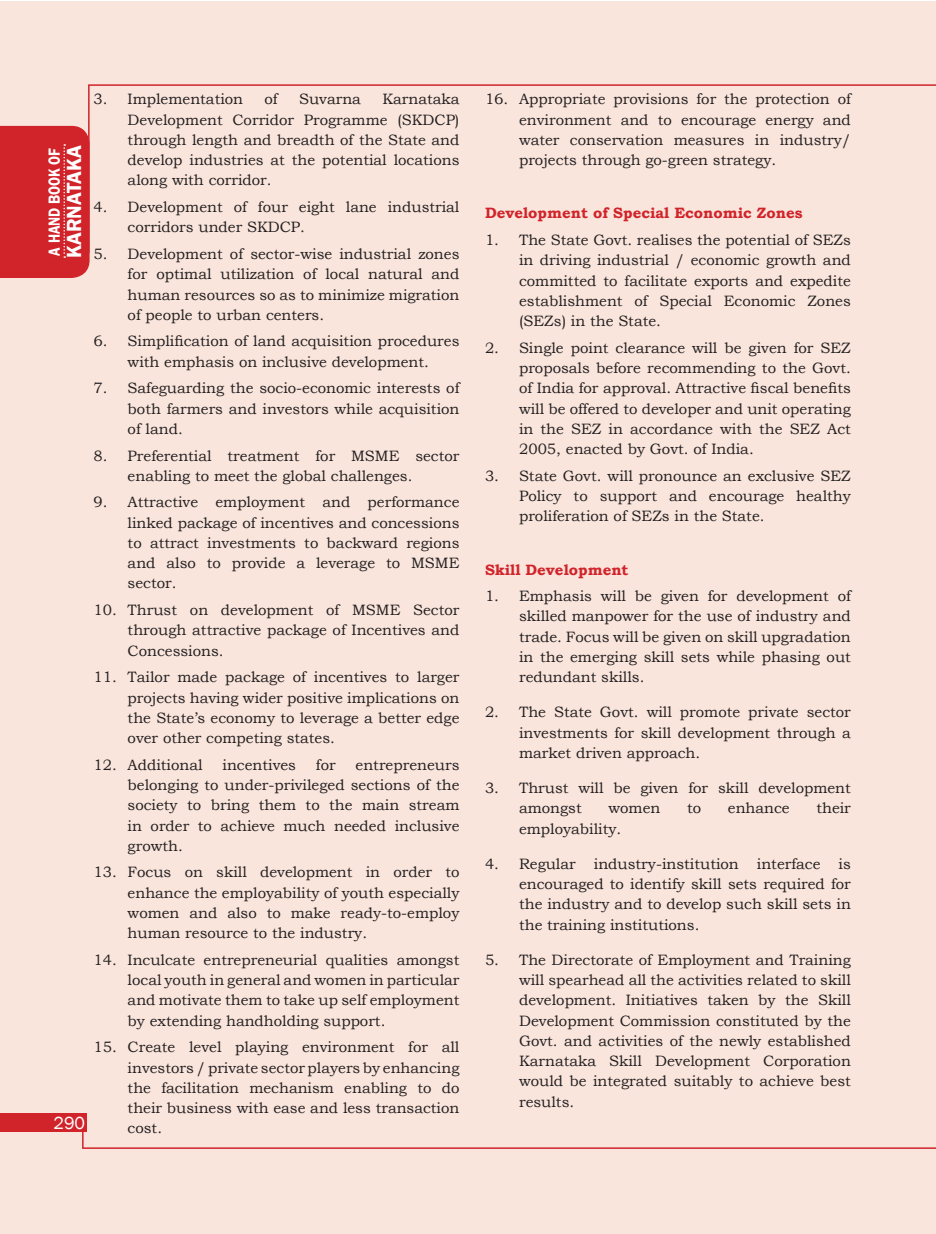
<style>
.page{position:relative;width:936px;height:1234px;background:#fff}
.page>*{position:absolute;margin:0;border:0;box-sizing:border-box;transform-origin:0 0}
.t1{font:600 21px "Franklin Gothic";color:#fff}
.t2{font:18px "Franklin Gothic";color:#fff}
.t3{font:600 16.5px "Franklin Gothic";color:#fff;scale:.85 1}
.t4{font:15px/20.2px "Bookman Old Style";color:#231f20;text-align:justify}
.t5{font:700 15px "Bookman Old Style";color:#d1232a}
</style>
<div class="page">
<div style="left:1px;top:1px;width:934px;height:1231px;background:#f9e5dc"></div>
<hr style="left:88px;top:84px;width:847px;height:2px;background:#d1232a">
<hr style="left:88px;top:85px;width:2px;height:168px;background:#d1232a">
<hr style="left:82px;top:1147px;width:853px;height:1px;background:#d1232a">
<div style="left:0;top:126px;width:90px;height:152px;background:#d1232a"></div>
<svg style="left:82px;top:1131px;width:2px;height:16px"></svg>
<div style="left:0;top:1112px;width:86px;height:19px;background:#d1232a"></div>
<p class="t3" style="left:44px;top:255px;width:128px;rotate:-90deg">a HAND BOOK OF</p>
<p class="t1" style="left:61px;top:258px;width:115px;rotate:-90deg">KARNATAKA</p>
<p class="t2" style="left:53px;top:1111px;width:33px">290</p>
<p class="t4" style="left:128px;top:89px;width:333px;text-indent:255px">Karnataka Development Corridor Programme (SKDCP) through length and breadth of the State and develop industries at the potential locations along with corridor.</p>
<p class="t4" style="left:128px;top:197px;width:333px;text-indent:-34px">4. Development of four eight lane industrial corridors under SKDCP.</p>
<p class="t4" style="left:128px;top:244px;width:333px;text-indent:-34px">5. Development of sector-wise industrial zones for optimal utilization of local natural and human resources so as to minimize migration of people to urban centers.</p>
<p class="t4" style="left:94px;top:331px;width:367px;text-align:center">6. Simplification of land acquisition procedures with emphasis on inclusive development.</p>
<p class="t4" style="left:128px;top:378px;width:333px;text-indent:-34px">7. Safeguarding the socio-economic interests of both farmers and investors while acquisition of land.</p>
<p class="t4" style="left:128px;top:445px;width:333px;text-indent:-34px">8. Preferential treatment for MSME sector enabling to meet the global challenges.</p>
<p class="t4" style="left:128px;top:492px;width:333px;text-indent:-34px">9. Attractive employment and performance linked package of incentives and concessions to attract investments to backward regions and also to provide a leverage to MSME sector.</p>
<p class="t4" style="left:128px;top:599px;width:333px;text-indent:-34px">10. Thrust on development of MSME Sector through attractive package of Incentives and Concessions.</p>
<p class="t4" style="left:128px;top:667px;width:333px;text-indent:-34px">11. Tailor made package of incentives to larger projects having wider positive implications on the State’s economy to leverage a better edge over other competing states.</p>
<p class="t4" style="left:94px;top:754px;width:111px">12. Additional</p>
<p class="t4" style="left:222px;top:754px;width:75px">incentives</p>
<p class="t4" style="left:316px;top:754px;width:21px">for</p>
<p class="t4" style="left:94px;top:89px;width:151px">3. Implementation</p>
<p class="t4" style="left:264px;top:89px;width:15px">of</p>
<p class="t4" style="left:299px;top:89px;width:63px">Suvarna</p>
<p class="t4" style="left:128px;top:754px;width:333px;text-indent:228px">entrepreneurs belonging to under-privileged sections of the society to bring them to the main stream in order to achieve much needed inclusive growth.</p>
<p class="t4" style="left:128px;top:862px;width:333px;text-indent:-34px">13. Focus on skill development in order to enhance the employability of youth especially women and also to make ready-to-employ human resource to the industry.</p>
<p class="t4" style="left:128px;top:949px;width:333px;text-indent:-34px">14. Inculcate entrepreneurial qualities amongst local youth in general and women in particular and motivate them to take up self employment by extending handholding support.</p>
<p class="t4" style="left:128px;top:1036px;width:333px;text-indent:-34px">15. Create level playing environment for all investors / private sector players by enhancing the facilitation mechanism enabling to do their business with ease and less transaction cost.</p>
<p class="t4" style="left:519px;top:89px;width:333px;text-indent:-34px">16. Appropriate provisions for the protection of environment and to encourage energy and water conservation measures in industry/ projects through go-green strategy.</p>
<p class="t5" style="left:485px;top:202px;width:319px">Development of Special Economic Zones</p>
<p class="t4" style="left:519px;top:230px;width:333px;text-indent:-34px">1. The State Govt. realises the potential of SEZs in driving industrial / economic growth and committed to facilitate exports and expedite establishment of Special Economic Zones (SEZs) in the State.</p>
<p class="t4" style="left:519px;top:337px;width:333px;text-indent:-34px">2. Single point clearance will be given for SEZ proposals before recommending to the Govt. of India for approval. Attractive fiscal benefits will be offered to developer and unit operating in the SEZ in accordance with the SEZ Act 2005, enacted by Govt. of India.</p>
<p class="t4" style="left:519px;top:465px;width:333px;text-indent:-34px">3. State Govt. will pronounce an exclusive SEZ Policy to support and encourage healthy proliferation of SEZs in the State.</p>
<p class="t5" style="left:485px;top:558px;width:145px">Skill Development</p>
<p class="t4" style="left:519px;top:586px;width:333px;text-indent:-34px">1. Emphasis will be given for development of skilled manpower for the use of industry and trade. Focus will be given on skill upgradation in the emerging skill sets while phasing out redundant skills.</p>
<p class="t4" style="left:519px;top:702px;width:333px;text-indent:-34px">2. The State Govt. will promote private sector investments for skill development through a market driven approach.</p>
<p class="t4" style="left:519px;top:777px;width:333px;text-indent:-34px">3. Thrust will be given for skill development amongst</p>
<p class="t4" style="left:608px;top:798px;width:53px">women</p>
<p class="t4" style="left:687px;top:798px;width:16px">to</p>
<p class="t4" style="left:727px;top:798px;width:63px">enhance</p>
<p class="t4" style="left:816px;top:798px;width:36px">their</p>
<p class="t4" style="left:519px;top:818px;width:104px">employability.</p>
<p class="t4" style="left:519px;top:853px;width:333px;text-indent:-34px">4. Regular industry-institution interface is encouraged to identify skill sets required for the industry and to develop such skill sets in the training institutions.</p>
<p class="t4" style="left:519px;top:949px;width:333px;text-indent:-34px">5. The Directorate of Employment and Training will spearhead all the activities related to skill development. Initiatives taken by the Skill Development Commission constituted by the Govt. and activities of the newly established Karnataka Skill Development Corporation would be integrated suitably to achieve best results.</p>
</div>
